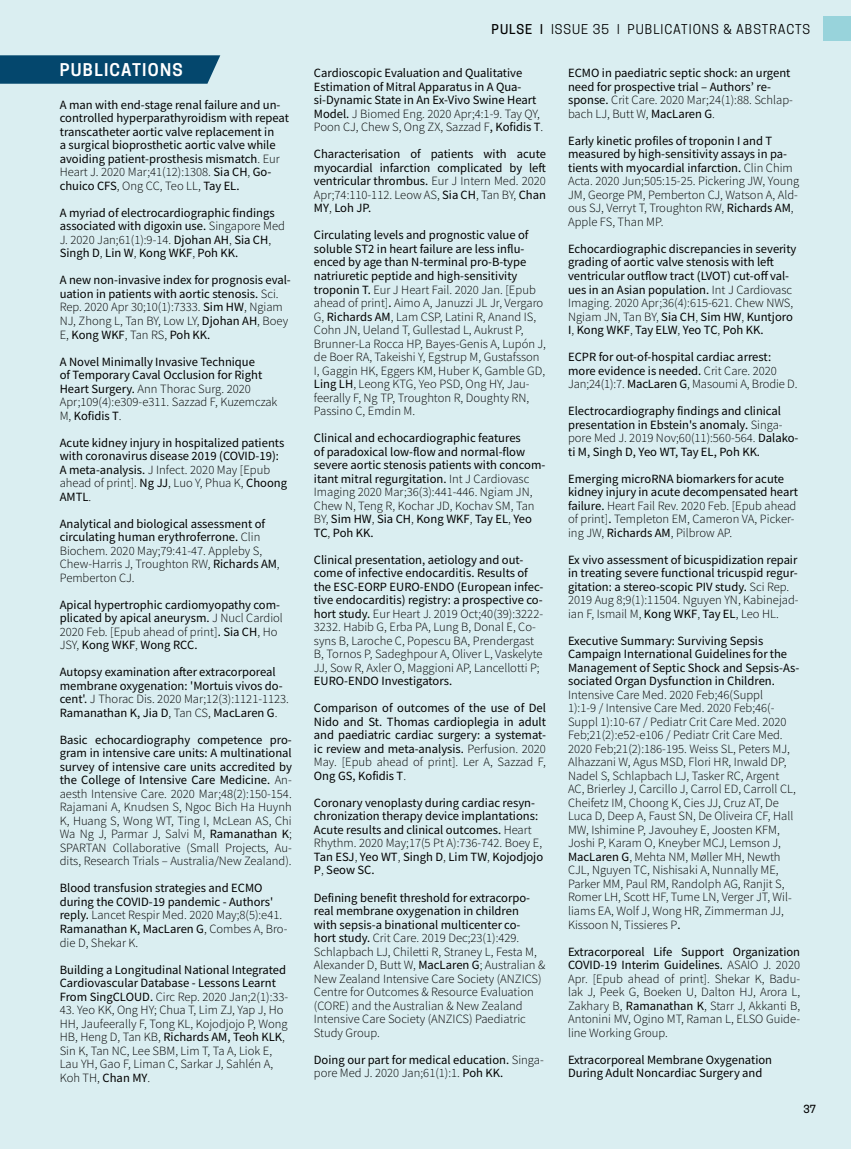
<style>
.page{position:relative;width:851px;height:1149px;background:#fff}
.page>*{position:absolute;margin:0;border:0;box-sizing:border-box;transform-origin:0 0}
.t1{font:600 16.5px "Cooper Hewitt";letter-spacing:.075em;color:#fff}
.t2{font:12.75px "Cooper Hewitt";letter-spacing:.075em;color:#000}
.t3{font:12.6px/13.5px "Source Sans Variable";letter-spacing:.01em;color:#000}
.t4{font:500 10.5px "Cooper Hewitt";color:#000}
.s1{font-weight:500}
</style>
<div class="page">
<div style="left:0;top:0;width:850px;height:1148px;background:#daeef1"></div>
<div style="left:822px;top:17px;width:28px;height:24px;background:#98d3db"></div>
<svg style="left:0;top:55px;width:220px;height:29px;background:#0e4e73"></svg>
<h1 class="t1" style="left:60px;top:60px;width:124px">PUBLICATIONS</h1>
<p class="t3" style="left:60px;top:98px;width:230px">A man with end-stage renal failure and un&shy;controlled hyperparathyroidism with repeat transcatheter aortic valve replacement in<br>a surgical bioprosthetic aortic valve while avoiding patient-prosthesis mismatch. Eur Heart J. 2020 Mar;41(12):1308. Sia CH, Go&shy;chuico CFS, Ong CC, Teo LL, Tay EL.</p>
<p class="t3" style="left:60px;top:206px;width:227px">A myriad of electrocardiographic findings associated with digoxin use. Singapore Med J. 2020 Jan;61(1):9-14. Djohan AH, Sia CH, Singh D, Lin W, Kong WKF, Poh KK.</p>
<p class="t3" style="left:60px;top:273px;width:232px">A new non-invasive index for prognosis eval&shy;uation in patients with aortic stenosis. Sci.<br>Rep. 2020 Apr 30;10(1):7333. Sim HW, Ngiam NJ, Zhong L, Tan BY, Low LY, Djohan AH, Boey E, Kong WKF, Tan RS, Poh KK.</p>
<p class="t3" style="left:60px;top:354px;width:219px">A Novel Minimally Invasive Technique<br>of Temporary Caval Occlusion for Right Heart Surgery. Ann Thorac Surg. 2020<br>Apr;109(4):e309-e311. Sazzad F, Kuzemczak M, Kofidis T.</p>
<p class="t3" style="left:60px;top:435px;width:228px">Acute kidney injury in hospitalized patients with coronavirus disease 2019 (COVID-19):<br>A meta-analysis. J Infect. 2020 May [Epub ahead of print]. Ng JJ, Luo Y, Phua K, Choong AMTL.</p>
<p class="t3" style="left:60px;top:516px;width:221px">Analytical and biological assessment of circulating human erythroferrone. Clin Biochem. 2020 May;79:41-47. Appleby S, Chew-Harris J, Troughton RW, Richards AM, Pemberton CJ.</p>
<p class="t3" style="left:60px;top:597px;width:224px">Apical hypertrophic cardiomyopathy com&shy;plicated by apical aneurysm. J Nucl Cardiol 2020 Feb. [Epub ahead of print]. Sia CH, Ho JSY, Kong WKF, Wong RCC.</p>
<p class="t3" style="left:60px;top:665px;width:230px">Autopsy examination after extracorporeal membrane oxygenation: 'Mortuis vivos do&shy;cent'. J Thorac Dis. 2020 Mar;12(3):1121-1123.<br>Ramanathan K, Jia D, Tan CS, MacLaren G.</p>
<p class="t3" style="left:60px;top:732px;width:233px;text-align:justify">Basic echocardiography competence pro&shy;gram in intensive care units: A multinational survey of intensive care units accredited by the College of Intensive Care Medicine. An&shy;aesth Intensive Care. 2020 Mar;48(2):150-154.<br>Rajamani A, Knudsen S, Ngoc Bich Ha Huynh K, Huang S, Wong WT, Ting I, McLean AS, Chi Wa Ng J, Parmar J, Salvi M, Ramanathan K; SPARTAN Collaborative (Small Projects, Au&shy;dits, Research Trials – Australia/New Zealand).</p>
<p class="t3" style="left:60px;top:881px;width:229px">Blood transfusion strategies and ECMO during the COVID-19 pandemic - Authors' reply. Lancet Respir Med. 2020 May;8(5):e41.<br>Ramanathan K, MacLaren G, Combes A, Bro&shy;die D, Shekar K.</p>
<p class="t3" style="left:60px;top:962px;width:230px">Building a Longitudinal National Integrated<br>Cardiovascular Database - Lessons Learnt<br>From SingCLOUD. Circ Rep. 2020 Jan;2(1):33-</p>
<p class="t3" style="left:60px;top:1002px;width:229px">43. Yeo KK, Ong HY; Chua T, Lim ZJ, Yap J, Ho HH, Jaufeerally F, Tong KL, Kojodjojo P, Wong HB, Heng D, Tan KB, Richards AM, Teoh KLK, Sin K, Tan NC, Lee SBM, Lim T, Ta A, Liok E, Lau YH, Gao F, Liman C, Sarkar J, Sahlén A, Koh TH, Chan MY.</p>
<p class="t2" style="left:491px;top:21px;width:320px"><span class="s1">PULSE |</span> ISSUE 35 | PUBLICATIONS &amp; ABSTRACTS</p>
<p class="t3" style="left:314px;top:66px;width:231px">Cardioscopic Evaluation and Qualitative Estimation of Mitral Apparatus in A Qua&shy;si-Dynamic State in An Ex-Vivo Swine Heart Model. J Biomed Eng. 2020 Apr;4:1-9. Tay QY, Poon CJ, Chew S, Ong ZX, Sazzad F, Kofidis T.</p>
<p class="t3" style="left:314px;top:147px;width:233px;text-align:justify">Characterisation of patients with acute myocardial infarction complicated by left ventricular thrombus. Eur J Intern Med. 2020<br>Apr;74:110-112. Leow AS, Sia CH, Tan BY, Chan MY, Loh JP.</p>
<p class="t3" style="left:314px;top:228px;width:233px">Circulating levels and prognostic value of soluble ST2 in heart failure are less influ&shy;enced by age than N-terminal pro-B-type natriuretic peptide and high-sensitivity troponin T. Eur J Heart Fail. 2020 Jan. [Epub ahead of print]. Aimo A, Januzzi JL Jr, Vergaro G, Richards AM, Lam CSP, Latini R, Anand IS, Cohn JN, Ueland T, Gullestad L, Aukrust P, Brunner-La Rocca HP, Bayes-Genis A, Lupón J, de Boer RA, Takeishi Y, Egstrup M, Gustafsson I, Gaggin HK, Eggers KM, Huber K, Gamble GD, Ling LH, Leong KTG, Yeo PSD, Ong HY, Jau&shy;feerally F, Ng TP, Troughton R, Doughty RN, Passino C, Emdin M.</p>
<p class="t3" style="left:314px;top:431px;width:233px">Clinical and echocardiographic features<br>of paradoxical low-flow and normal-flow severe aortic stenosis patients with concom&shy;itant mitral regurgitation. Int J Cardiovasc Imaging 2020 Mar;36(3):441-446. Ngiam JN, Chew N, Teng R, Kochar JD, Kochav SM, Tan BY, Sim HW, Sia CH, Kong WKF, Tay EL, Yeo TC, Poh KK.</p>
<p class="t3" style="left:314px;top:552px;width:231px">Clinical presentation, aetiology and out&shy;come of infective endocarditis. Results of the ESC-EORP EURO-ENDO (European infec&shy;tive endocarditis) registry: a prospective co&shy;hort study. Eur Heart J. 2019 Oct;40(39):3222- 3232. Habib G, Erba PA, Lung B, Donal E, Co&shy;syns B, Laroche C, Popescu BA, Prendergast B, Tornos P, Sadeghpour A, Oliver L, Vaskelyte JJ, Sow R, Axler O, Maggioni AP, Lancellotti P; EURO-ENDO Investigators.</p>
<p class="t3" style="left:314px;top:701px;width:233px;text-align:justify">Comparison of outcomes of the use of Del Nido and St. Thomas cardioplegia in adult and paediatric cardiac surgery: a systemat&shy;ic review and meta-analysis. Perfusion. 2020<br>May. [Epub ahead of print]. Ler A, Sazzad F, Ong GS, Kofidis T.</p>
<p class="t3" style="left:314px;top:795px;width:230px">Coronary venoplasty during cardiac resyn&shy;chronization therapy device implantations:<br>Acute results and clinical outcomes. Heart Rhythm. 2020 May;17(5 Pt A):736-742. Boey E, Tan ESJ, Yeo WT, Singh D, Lim TW, Kojodjojo P, Seow SC.</p>
<p class="t3" style="left:314px;top:890px;width:233px">Defining benefit threshold for extracorpo&shy;real membrane oxygenation in children<br>with sepsis-a binational multicenter co&shy;hort study. Crit Care. 2019 Dec;23(1):429.<br>Schlapbach LJ, Chiletti R, Straney L, Festa M, Alexander D, Butt W, MacLaren G; Australian &amp; New Zealand Intensive Care Society (ANZICS)<br>Centre for Outcomes &amp; Resource Evaluation (CORE) and the Australian &amp; New Zealand Intensive Care Society (ANZICS) Paediatric Study Group.</p>
<p class="t3" style="left:314px;top:1052px;width:231px">Doing our part for medical education. Singa&shy;pore Med J. 2020 Jan;61(1):1. Poh KK.</p>
<p class="t3" style="left:568px;top:66px;width:226px">ECMO in paediatric septic shock: an urgent need for prospective trial – Authors’ re&shy;sponse. Crit Care. 2020 Mar;24(1):88. Schlap&shy;bach LJ, Butt W, MacLaren G.</p>
<p class="t3" style="left:568px;top:134px;width:233px">Early kinetic profiles of troponin I and T measured by high-sensitivity assays in pa&shy;tients with myocardial infarction. Clin Chim Acta. 2020 Jun;505:15-25. Pickering JW, Young JM, George PM, Pemberton CJ, Watson A, Ald&shy;ous SJ, Verryt T, Troughton RW, Richards AM, Apple FS, Than MP.</p>
<p class="t3" style="left:568px;top:242px;width:229px">Echocardiographic discrepancies in severity grading of aortic valve stenosis with left ventricular outflow tract (LVOT) cut-off val&shy;ues in an Asian population. Int J Cardiovasc Imaging. 2020 Apr;36(4):615-621. Chew NWS, Ngiam JN, Tan BY, Sia CH, Sim HW, Kuntjoro I, Kong WKF, Tay ELW, Yeo TC, Poh KK.</p>
<p class="t3" style="left:568px;top:350px;width:231px">ECPR for out-of-hospital cardiac arrest: more evidence is needed. Crit Care. 2020<br>Jan;24(1):7. MacLaren G, Masoumi A, Brodie D.</p>
<p class="t3" style="left:568px;top:404px;width:232px">Electrocardiography findings and clinical presentation in Ebstein's anomaly. Singa&shy;pore Med J. 2019 Nov;60(11):560-564. Dalako&shy;ti M, Singh D, Yeo WT, Tay EL, Poh KK.</p>
<p class="t3" style="left:568px;top:471px;width:231px">Emerging microRNA biomarkers for acute kidney injury in acute decompensated heart failure. Heart Fail Rev. 2020 Feb. [Epub ahead of print]. Templeton EM, Cameron VA, Picker&shy;ing JW, Richards AM, Pilbrow AP.</p>
<p class="t3" style="left:568px;top:552px;width:232px">Ex vivo assessment of bicuspidization repair in treating severe functional tricuspid regur&shy;gitation: a stereo-scopic PIV study. Sci Rep.<br>2019 Aug 8;9(1):11504. Nguyen YN, Kabinejad&shy;ian F, Ismail M, Kong WKF, Tay EL, Leo HL.</p>
<p class="t3" style="left:568px;top:633px;width:233px">Executive Summary: Surviving Sepsis Campaign International Guidelines for the Management of Septic Shock and Sepsis-As&shy;sociated Organ Dysfunction in Children.<br>Intensive Care Med. 2020 Feb;46(Suppl<br>1):1-9 / Intensive Care Med. 2020 Feb;46(- Suppl 1):10-67 / Pediatr Crit Care Med. 2020<br>Feb;21(2):e52-e106 / Pediatr Crit Care Med.<br>2020 Feb;21(2):186-195. Weiss SL, Peters MJ, Alhazzani W, Agus MSD, Flori HR, Inwald DP, Nadel S, Schlapbach LJ, Tasker RC, Argent<br>AC, Brierley J, Carcillo J, Carrol ED, Carroll CL, Cheifetz IM, Choong K, Cies JJ, Cruz AT, De Luca D, Deep A, Faust SN, De Oliveira CF, Hall MW, Ishimine P, Javouhey E, Joosten KFM, Joshi P, Karam O, Kneyber MCJ, Lemson J, MacLaren G, Mehta NM, Møller MH, Newth CJL, Nguyen TC, Nishisaki A, Nunnally ME, Parker MM, Paul RM, Randolph AG, Ranjit S, Romer LH, Scott HF, Tume LN, Verger JT, Wil&shy;liams EA, Wolf J, Wong HR, Zimmerman JJ, Kissoon N, Tissieres P.</p>
<p class="t3" style="left:568px;top:944px;width:233px;text-align:justify">Extracorporeal Life Support Organization COVID-19 Interim Guidelines. ASAIO J. 2020<br>Apr. [Epub ahead of print]. Shekar K, Badu&shy;lak J, Peek G, Boeken U, Dalton HJ, Arora L, Zakhary B, Ramanathan K, Starr J, Akkanti B, Antonini MV, Ogino MT, Raman L, ELSO Guide&shy;line Working Group.</p>
<p class="t3" style="left:568px;top:1052px;width:205px">Extracorporeal Membrane Oxygenation<br>During Adult Noncardiac Surgery and</p>
<p class="t4" style="left:803px;top:1102px;width:14px">37</p>
</div>
